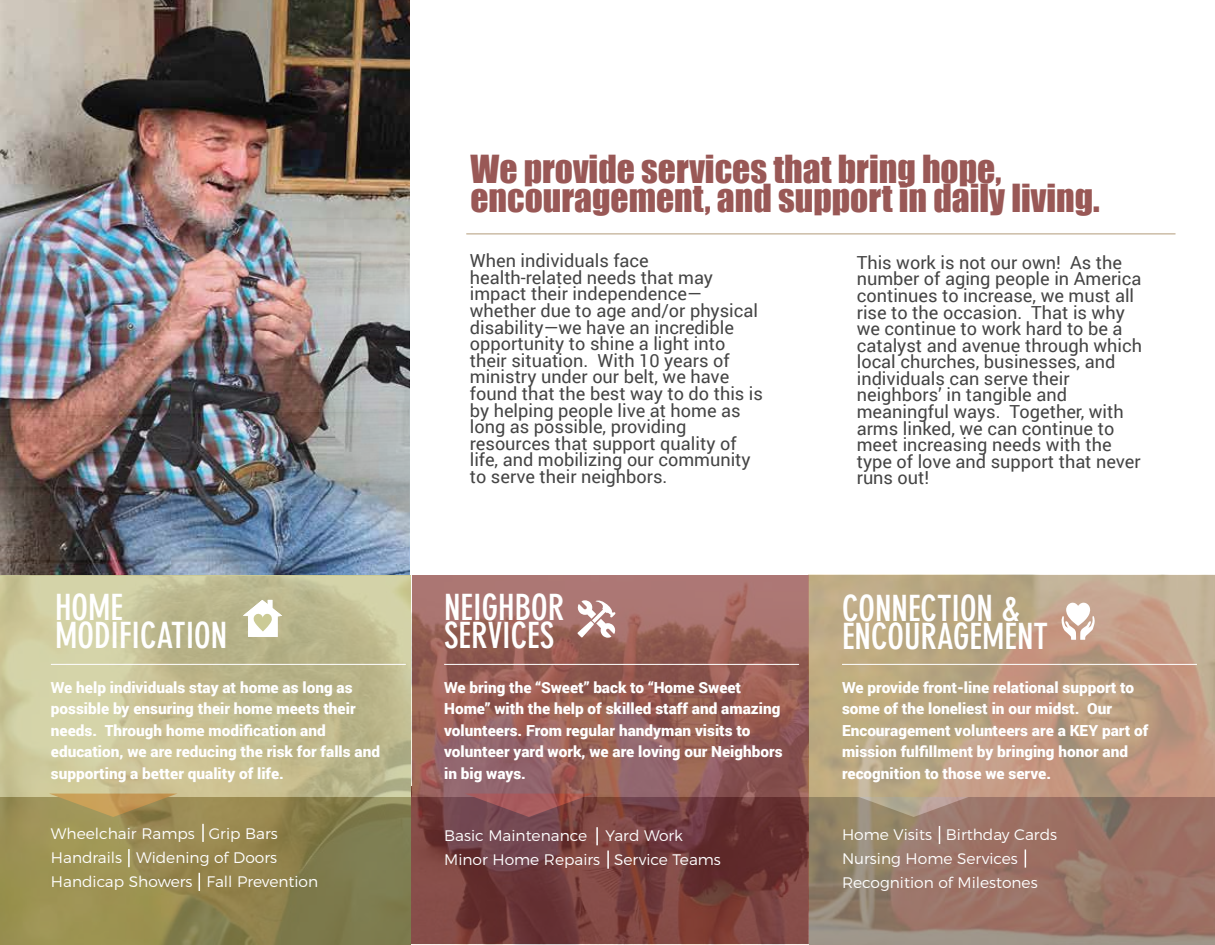
<style>
.page{position:relative;width:1215px;height:945px;background:#fff}
.page>*{position:absolute;margin:0;border:0;box-sizing:border-box;transform-origin:0 0}
.t1{font:35.55px/29.5px "Impact";color:#995856}
.t2{font:700 condensed 35.55px/28px "DIN Neuzeit Grotesk Std";color:#fff}
.t3{font:18px/16.6px "Roboto";color:#454545}
.t4{font:900 15.3px/21.6px "Roboto";color:#fff}
.t5{font:300 15.3px/24.2px "Montserrat";color:#fff}
</style>
<div class="page">
<hr style="left:808px;top:0;width:2px;height:945px;background:#231f20">
<img style="left:411px;top:575px;width:804px;height:370px">
<svg style="left:465px;top:794px;width:128px;height:23px;background:#8e4e50"></svg>
<hr style="left:466px;top:233px;width:710px;height:2px;background:#ccbda7">
<img style="left:0;top:574px;width:411px;height:371px">
<svg style="left:596px;top:827px;width:2px;height:18px"></svg>
<svg style="left:607px;top:851px;width:2px;height:18px"></svg>
<hr style="left:444px;top:664px;width:355px;height:1px;background:#fff">
<hr style="left:842px;top:664px;width:355px;height:1px;background:#fff">
<svg style="left:577px;top:600px;width:39px;height:38px"></svg>
<svg style="left:1062px;top:601px;width:33px;height:39px"></svg>
<svg style="left:202px;top:824px;width:2px;height:18px"></svg>
<svg style="left:128px;top:849px;width:2px;height:18px"></svg>
<svg style="left:199px;top:873px;width:1px;height:18px"></svg>
<hr style="left:51px;top:664px;width:355px;height:1px;background:#fff">
<svg style="left:243px;top:600px;width:39px;height:37px"></svg>
<svg style="left:939px;top:826px;width:1px;height:18px"></svg>
<svg style="left:1025px;top:849px;width:1px;height:19px"></svg>
<img style="left:0;top:0;width:410px;height:574px">
<h1 class="t2" style="left:55px;top:593px;width:174px">HOME<br>MODIFICATION</h1>
<p class="t4" style="left:51px;top:676px;width:331px">We help individuals stay at home as long as possible by ensuring their home meets their needs. Through home modification and education, we are reducing the risk for falls and supporting a better quality of life.</p>
<p class="t5" style="left:51px;top:820px;width:269px">Wheelchair Ramps Grip Bars<br>Handrails Widening of Doors<br>Handicap Showers Fall Prevention</p>
<h1 class="t1" style="left:470px;top:153px;width:631px">We provide services that bring hope, encouragement, and support in daily living.</h1>
<p class="t3" style="left:857px;top:253px;width:287px">This work is not our own! As the number of aging people in America continues to increase, we must all rise to the occasion. That is why we continue to work hard to be a catalyst and avenue through which local churches, businesses, and individuals can serve their neighbors’ in tangible and meaningful ways. Together, with arms linked, we can continue to meet increasing needs with the type of love and support that never runs out!</p>
<p class="t3" style="left:470px;top:252px;width:295px">When individuals face health-related needs that may impact their independence— whether due to age and/or physical disability—we have an incredible opportunity to shine a light into their situation. With 10 years of ministry under our belt, we have found that the best way to do this is by helping people live at home as long as possible, providing resources that support quality of life, and mobilizing our community to serve their neighbors.</p>
<h1 class="t2" style="left:444px;top:594px;width:122px">NEIGHBOR<br>SERVICES</h1>
<h1 class="t2" style="left:842px;top:595px;width:208px">CONNECTION &amp;<br>ENCOURAGEMENT</h1>
<p class="t4" style="left:444px;top:676px;width:340px">We bring the “Sweet” back to “Home Sweet Home” with the help of skilled staff and amazing volunteers. From regular handyman visits to volunteer yard work, we are loving our Neighbors in big ways.</p>
<p class="t4" style="left:842px;top:676px;width:308px">We provide front-line relational support to some of the loneliest in our midst. Our Encouragement volunteers are a KEY part of mission fulfillment by bringing honor and recognition to those we serve.</p>
<p class="t5" style="left:444px;top:822px;width:278px">Basic Maintenance Yard Work<br>Minor Home Repairs Service Teams</p>
<p class="t5" style="left:842px;top:821px;width:217px">Home Visits Birthday Cards<br>Nursing Home Services<br>Recognition of Milestones</p>
</div>
